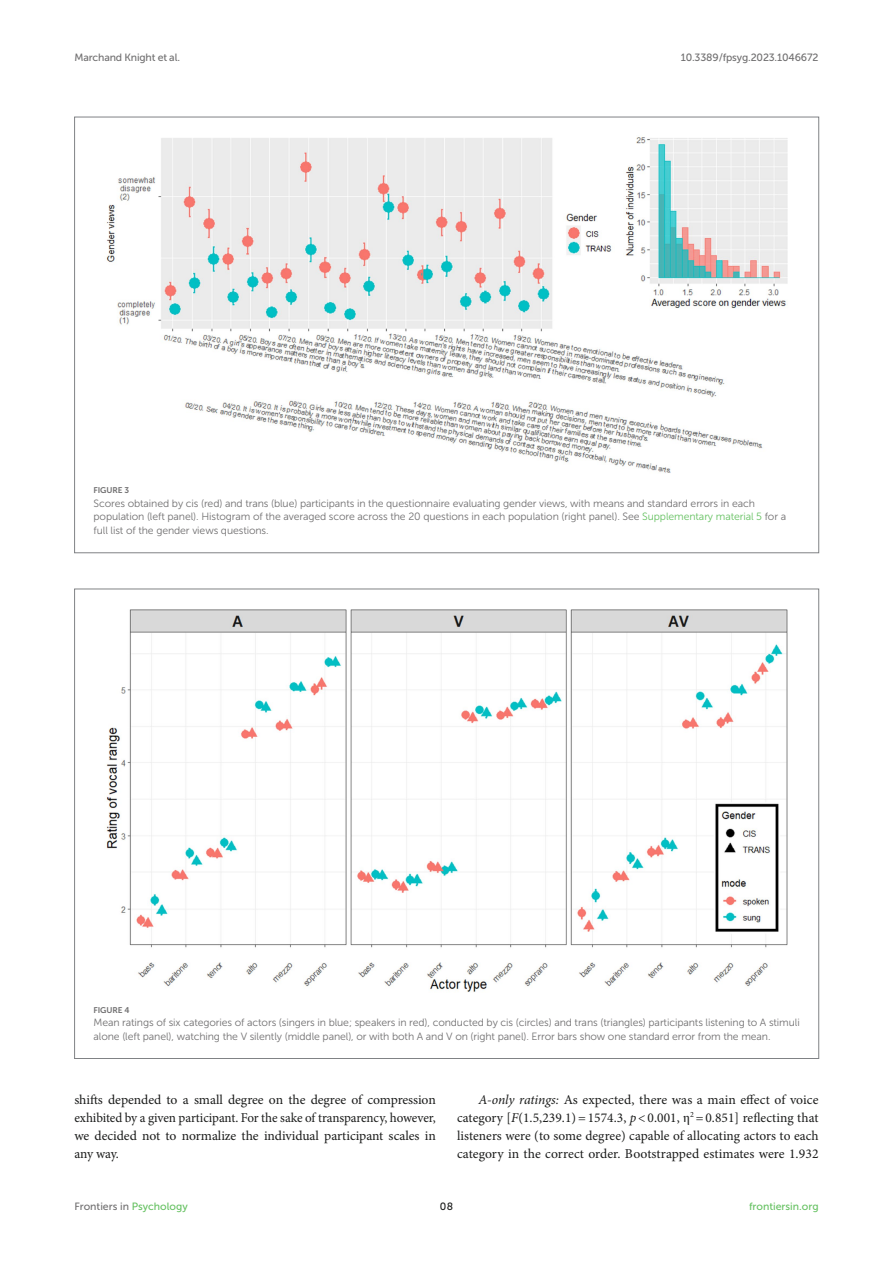
<style>
.page{position:relative;width:893px;height:1263px;background:#fff}
.page>*{position:absolute;margin:0;border:0;box-sizing:border-box;transform-origin:0 0}
.TEXT{font:13.5px/18px "Minion Pro";letter-spacing:.005em;color:#1b1c1b;text-align:justify}
.TEXT_FLUSH{font:13.5px/18px "Minion Pro";letter-spacing:-.005em;color:#1b1c1b;text-align:justify}
.FIG_LEG{font:10.5px/13.5px "Museo Sans 300";letter-spacing:-.01em;color:#706f70}
.t1{font:10.5px "Museo Sans 500";letter-spacing:-.015em;color:#706f70}
.t2{font:10.5px "Museo Sans 500";color:#65c161}
.t3{font:10.5px "Museo Sans 500";color:#1b1c1b}
.FIG_HD{font:8.25px "Museo Sans 700";letter-spacing:-.01em;color:#706f70}
.s1{color:#65c161}
.s2{font-style:italic}
.s3{font-family:"STIX General"}
</style>
<div class="page">
<img style="left:106px;top:137px;width:682px;height:336px">
<img style="left:106px;top:609px;width:682px;height:383px">
<p class="t1" style="left:74px;top:51px;width:107px">Marchand Knight et al.</p>
<p class="t1" style="left:681px;top:51px;width:139px">10.3389/fpsyg.2023.1046672</p>
<p class="FIG_HD" style="left:94px;top:486px;width:37px">FIGURE 3</p>
<p class="FIG_LEG" style="left:94px;top:496px;width:694px">Scores obtained by cis (red) and trans (blue) participants in the questionnaire evaluating gender views, with means and standard errors in each population (left panel). Histogram of the averaged score across the 20 questions in each population (right panel). See <span class="s1">Supplementary material 5</span> for a full list of the gender views questions.</p>
<p class="FIG_HD" style="left:94px;top:1005px;width:37px">FIGURE 4</p>
<p class="FIG_LEG" style="left:94px;top:1016px;width:708px">Mean ratings of six categories of actors (singers in blue; speakers in red), conducted by cis (circles) and trans (triangles) participants listening to A stimuli alone (left panel), watching the V silently (middle panel), or with both A and V on (right panel). Error bars show one standard error from the mean.</p>
<p class="TEXT_FLUSH" style="left:74px;top:1091px;width:363px">shifts depended to a small degree on the degree of compression exhibited by a given participant. For the sake of transparency, however, we decided not to normalize the individual participant scales in any way.</p>
<p class="TEXT" style="left:457px;top:1091px;width:363px;text-indent:21px"><span class="s2">A-only ratings:</span> As expected, there was a main effect of voice category [<span class="s2">F</span>(1.5,239.1)=1574.3, <span class="s2">p</span>&lt;0.001, <span class="s3">η</span><sup>2</sup> =0.851] reflecting that listeners were (to some degree) capable of allocating actors to each category in the correct order. Bootstrapped estimates were 1.932</p>
<p class="t1" style="left:74px;top:1200px;width:115px">Frontiers in <span class="s1">Psychology</span></p>
<p class="t3" style="left:440px;top:1200px;width:15px">08</p>
<p class="t2" style="left:749px;top:1200px;width:71px">frontiersin.org</p>
</div>
